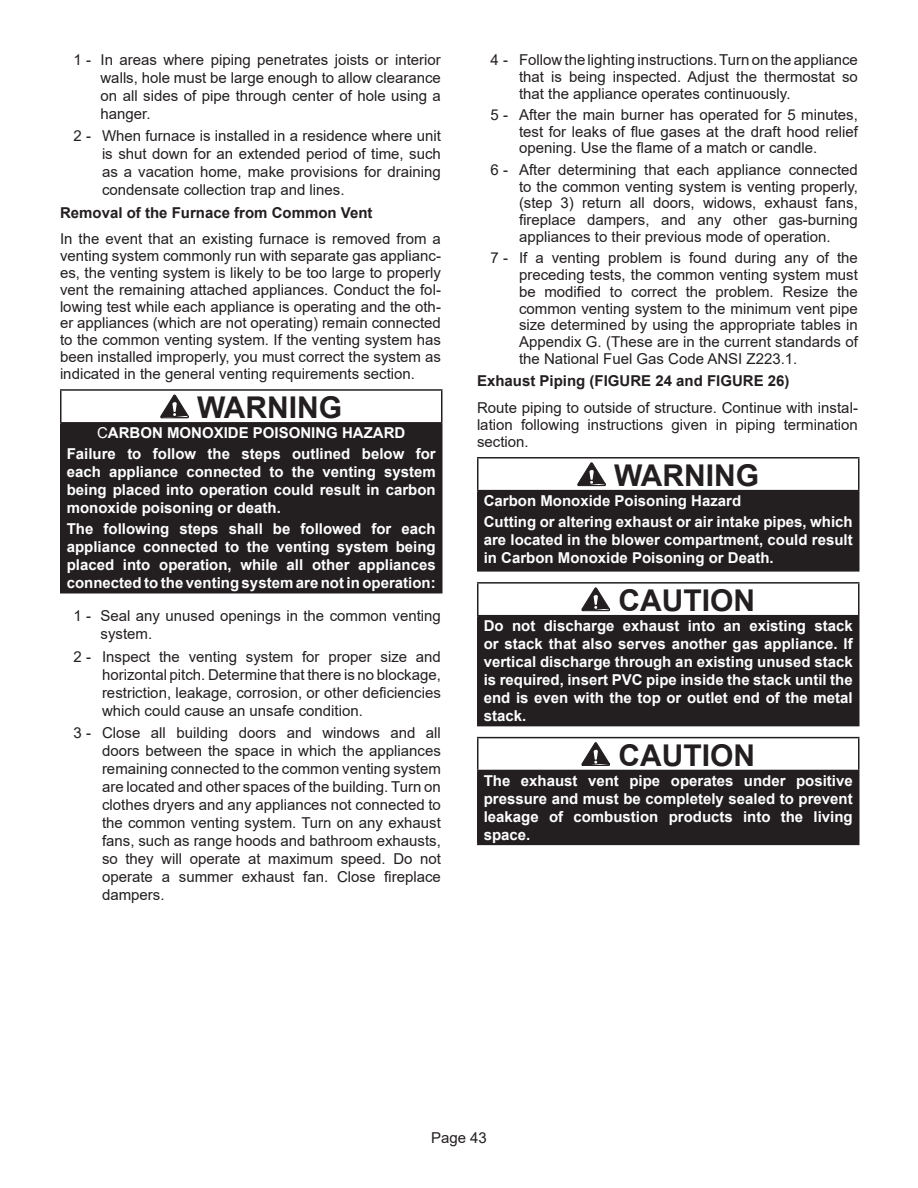
<style>
.page{position:relative;width:918px;height:1188px;background:#fff}
.page>*{position:absolute;margin:0;border:0;box-sizing:border-box;transform-origin:0 0}
.WARNING_20pt{font:700 30px "Arial";color:#231f20}
.paragraph{font:15px/16.8px "Arial";color:#231f20;text-align:justify}
.White_10pt{font:700 15px/18px "Arial";color:#fff;text-align:justify}
.paragraph_bold{font:700 15px "Arial";color:#231f20}
.Left_Graphic{font:700 15px "Arial";color:#fff}
.s1{font-weight:400}
</style>
<div class="page">
<div style="left:61px;top:423px;width:381px;height:170px;background:#231f20"></div>
<hr style="left:60px;top:389px;width:382px;height:2px;background:#231f20">
<hr style="left:60px;top:391px;width:2px;height:31px;background:#231f20">
<hr style="left:441px;top:391px;width:1px;height:31px;background:#231f20">
<hr style="left:60px;top:422px;width:382px;height:2px;background:#231f20">
<hr style="left:60px;top:424px;width:2px;height:168px;background:#231f20">
<hr style="left:60px;top:592px;width:382px;height:1px;background:#231f20">
<svg style="left:160px;top:394px;width:29px;height:25px"></svg>
<div style="left:478px;top:491px;width:381px;height:80px;background:#231f20"></div>
<hr style="left:477px;top:457px;width:383px;height:2px;background:#231f20">
<hr style="left:477px;top:459px;width:1px;height:31px;background:#231f20">
<hr style="left:858px;top:459px;width:2px;height:31px;background:#231f20">
<hr style="left:477px;top:490px;width:383px;height:1px;background:#231f20">
<hr style="left:477px;top:491px;width:1px;height:79px;background:#231f20">
<hr style="left:858px;top:491px;width:2px;height:79px;background:#231f20">
<hr style="left:477px;top:570px;width:383px;height:2px;background:#231f20">
<svg style="left:577px;top:462px;width:29px;height:25px"></svg>
<div style="left:478px;top:616px;width:381px;height:110px;background:#231f20"></div>
<hr style="left:477px;top:582px;width:383px;height:2px;background:#231f20">
<hr style="left:477px;top:584px;width:1px;height:31px;background:#231f20">
<hr style="left:858px;top:584px;width:2px;height:31px;background:#231f20">
<hr style="left:477px;top:615px;width:383px;height:1px;background:#231f20">
<hr style="left:477px;top:616px;width:1px;height:109px;background:#231f20">
<hr style="left:858px;top:616px;width:2px;height:109px;background:#231f20">
<hr style="left:477px;top:725px;width:383px;height:1px;background:#231f20">
<svg style="left:581px;top:587px;width:29px;height:25px"></svg>
<div style="left:478px;top:770px;width:381px;height:74px;background:#231f20"></div>
<hr style="left:477px;top:737px;width:383px;height:1px;background:#231f20">
<hr style="left:477px;top:738px;width:1px;height:32px;background:#231f20">
<hr style="left:858px;top:738px;width:2px;height:32px;background:#231f20">
<hr style="left:477px;top:770px;width:383px;height:1px;background:#231f20">
<hr style="left:477px;top:771px;width:1px;height:73px;background:#231f20">
<hr style="left:858px;top:771px;width:2px;height:73px;background:#231f20">
<hr style="left:477px;top:844px;width:383px;height:1px;background:#231f20">
<svg style="left:581px;top:742px;width:29px;height:24px"></svg>
<p class="paragraph" style="left:100px;top:51px;width:342px;line-height:18px;text-indent:-27px">1 - In areas where piping penetrates joists or interior walls, hole must be large enough to allow clearance on all sides of pipe through center of hole using a hanger.</p>
<p class="paragraph" style="left:102px;top:127px;width:340px;line-height:18px;text-indent:-28px">2 - When furnace is installed in a residence where unit is shut down for an extended period of time, such as a vacation home, make provisions for draining condensate collection trap and lines.</p>
<p class="paragraph_bold" style="left:60px;top:202px;width:314px">Removal of the Furnace from Common Vent</p>
<p class="paragraph" style="left:60px;top:231px;width:382px">In the event that an existing furnace is removed from a venting system commonly run with separate gas applianc&shy;es, the venting system is likely to be too large to properly vent the remaining attached appliances. Conduct the fol&shy;lowing test while each appliance is operating and the oth&shy;er appliances (which are not operating) remain connected to the common venting system. If the venting system has been installed improperly, you must correct the system as indicated in the general venting requirements section.</p>
<p class="WARNING_20pt" style="left:197px;top:387px;width:146px">WARNING</p>
<p class="Left_Graphic" style="left:97px;top:422px;width:310px"><span class="s1">C</span>ARBON MONOXIDE POISONING HAZARD</p>
<p class="White_10pt" style="left:67px;top:445px;width:371px">Failure to follow the steps outlined below for each appliance connected to the venting system being placed into operation could result in carbon monoxide poisoning or death.</p>
<p class="White_10pt" style="left:67px;top:520px;width:371px">The following steps shall be followed for each appliance connected to the venting system being placed into operation, while all other appliances connected to the venting system are not in operation:</p>
<p class="paragraph" style="left:100px;top:607px;width:342px;line-height:18px;text-indent:-27px">1 - Seal any unused openings in the common venting system.</p>
<p class="paragraph" style="left:102px;top:647px;width:340px;line-height:18px;text-indent:-28px">2 - Inspect the venting system for proper size and horizontal pitch. Determine that there is no blockage, restriction, leakage, corrosion, or other deficiencies which could cause an unsafe condition.</p>
<p class="paragraph" style="left:102px;top:724px;width:340px;line-height:18px;text-indent:-28px">3 - Close all building doors and windows and all doors between the space in which the appliances remaining connected to the common venting system are located and other spaces of the building. Turn on clothes dryers and any appliances not connected to the common venting system. Turn on any exhaust fans, such as range hoods and bathroom exhausts, so they will operate at maximum speed. Do not operate a summer exhaust fan. Close fireplace dampers.</p>
<p class="paragraph" style="left:519px;top:51px;width:340px;text-indent:-28px">4 - Follow the lighting instructions. Turn on the appliance that is being inspected. Adjust the thermostat so that the appliance operates continuously.</p>
<p class="paragraph" style="left:519px;top:106px;width:340px;text-indent:-28px">5 - After the main burner has operated for 5 minutes, test for leaks of flue gases at the draft hood relief opening. Use the flame of a match or candle.</p>
<p class="paragraph" style="left:519px;top:161px;width:341px;text-indent:-28px">6 - After determining that each appliance connected to the common venting system is venting properly, (step 3) return all doors, widows, exhaust fans, fireplace dampers, and any other gas-burning appliances to their previous mode of operation.</p>
<p class="paragraph" style="left:519px;top:249px;width:341px;text-indent:-28px">7 - If a venting problem is found during any of the preceding tests, the common venting system must be modified to correct the problem. Resize the common venting system to the minimum vent pipe size determined by using the appropriate tables in Appendix G. (These are in the current standards of the National Fuel Gas Code ANSI Z223.1.</p>
<p class="paragraph_bold" style="left:477px;top:370px;width:314px">Exhaust Piping (FIGURE 24 and FIGURE 26)</p>
<p class="paragraph" style="left:477px;top:399px;width:382px">Route piping to outside of structure. Continue with instal&shy;lation following instructions given in piping termination section.</p>
<p class="WARNING_20pt" style="left:614px;top:454px;width:146px">WARNING</p>
<p class="White_10pt" style="left:484px;top:492px;width:259px">Carbon Monoxide Poisoning Hazard</p>
<p class="White_10pt" style="left:484px;top:513px;width:371px">Cutting or altering exhaust or air intake pipes, which are located in the blower compartment, could result in Carbon Monoxide Poisoning or Death.</p>
<p class="WARNING_20pt" style="left:618px;top:580px;width:138px">CAUTION</p>
<p class="White_10pt" style="left:484px;top:617px;width:371px">Do not discharge exhaust into an existing stack or stack that also serves another gas appliance. If vertical discharge through an existing unused stack is required, insert PVC pipe inside the stack until the end is even with the top or outlet end of the metal stack.</p>
<p class="WARNING_20pt" style="left:618px;top:734px;width:138px">CAUTION</p>
<p class="White_10pt" style="left:484px;top:772px;width:371px">The exhaust vent pipe operates under positive pressure and must be completely sealed to prevent leakage of combustion products into the living space.</p>
<p class="paragraph" style="left:431px;top:1129px;width:57px">Page 43</p>
</div>
